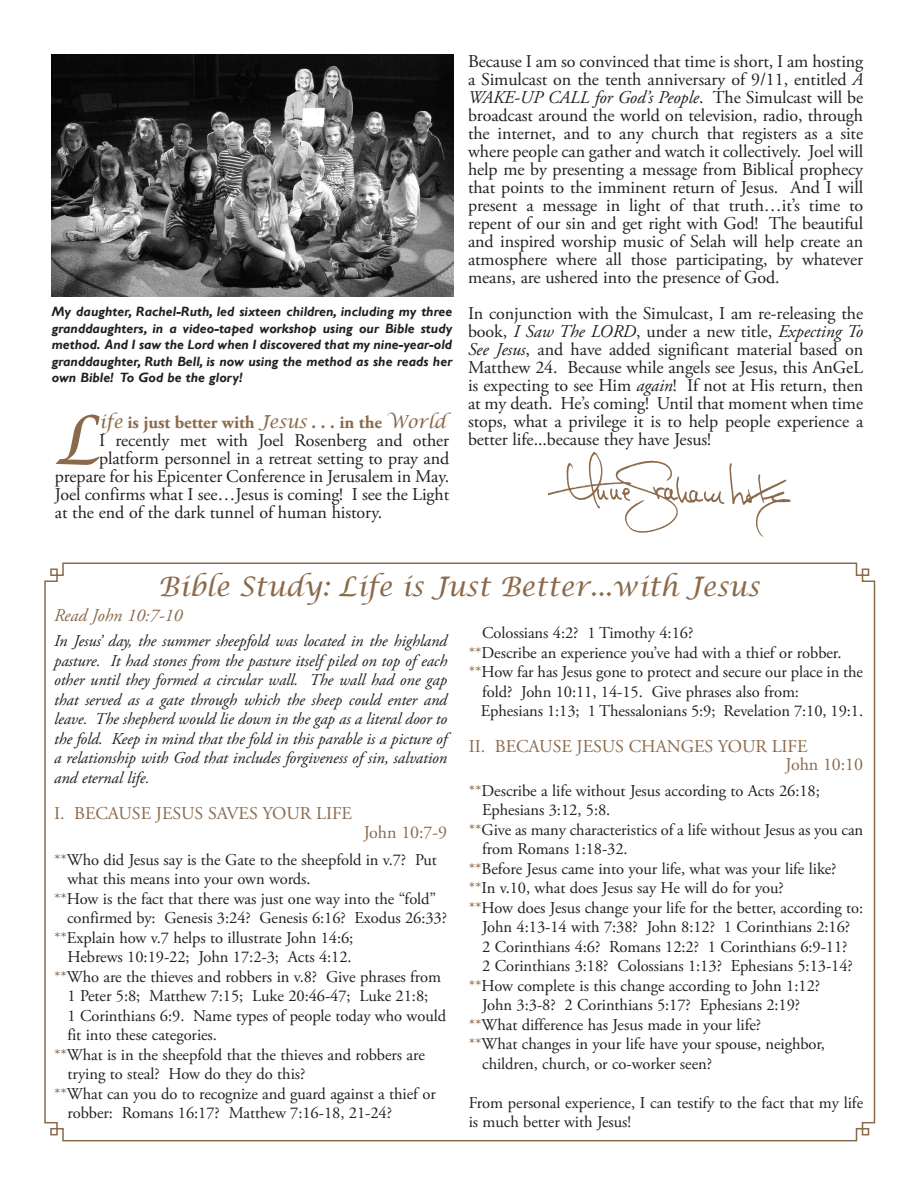
<style>
.page{position:relative;width:918px;height:1188px;background:#fff}
.page>*{position:absolute;margin:0;border:0;box-sizing:border-box;transform-origin:0 0}
.t1{font:italic 66.6px "Lucida Calligraphy";color:#8b6a4b}
.t2{font:italic 27px "Lucida Calligraphy";color:#8b6a4b}
.t3{font:18px/18px "Adobe Garamond Pro";letter-spacing:-.005em;color:#231f20;text-align:justify}
.t4{font:18px "Adobe Garamond Pro";letter-spacing:-.005em;color:#8b6a4b}
.t5{font:700 18px "Adobe Garamond Pro";letter-spacing:-.005em;color:#8b6a4b}
.t6{font:italic 18px "Adobe Garamond Pro";color:#8b6a4b}
.t7{font:16.5px/19.5px "Adobe Garamond Pro";letter-spacing:-.005em;color:#231f20}
.t8{font:italic 16.5px/19.5px "Adobe Garamond Pro";letter-spacing:-.005em;color:#231f20;text-align:justify}
.t9{font:italic 700 13.5px/16.5px "Gill Sans";color:#231f20;text-align:justify}
.s1{font-family:"Lucida Calligraphy";font-weight:400;font-style:italic}
.s2{font-style:italic}
.s3{color:#8b6a4b}
</style>
<div class="page">
<svg style="left:44px;top:562px;width:832px;height:580px"></svg>
<img style="left:549px;top:451px;width:242px;height:87px">
<img style="left:51px;top:54px;width:402px;height:242px">
<p class="t9" style="left:52px;top:304px;width:402px">My daughter, Rachel-Ruth, led sixteen children, including my three granddaughters, in a video-taped workshop using our Bible study method. And I saw the Lord when I discovered that my nine-year-old granddaughter, Ruth Bell, is now using the method as she reads her own Bible! To God be the glory!</p>
<p class="t1" style="left:55px;top:400px;width:46px">L</p>
<p class="t5" style="left:99px;top:412px;width:348px"><span class="s1">ife</span> is just better with <span class="s1">Jesus</span> . . . in the <span class="s1">World</span></p>
<p class="t3" style="left:99px;top:432px;width:352px">I recently met with Joel Rosenberg and other</p>
<p class="t3" style="left:99px;top:450px;width:352px">platform personnel in a retreat setting to pray and</p>
<p class="t3" style="left:55px;top:468px;width:396px">prepare for his Epicenter Conference in Jerusalem in May.</p>
<p class="t3" style="left:55px;top:486px;width:396px">Joel confirms what I see…Jesus is coming! I see the Light</p>
<p class="t3" style="left:55px;top:504px;width:329px">at the end of the dark tunnel of human history.</p>
<p class="t3" style="left:468px;top:53px;width:397px">Because I am so convinced that time is short, I am hosting a Simulcast on the tenth anniversary of 9/11, entitled <span class="s2">A WAKE-UP CALL for God’s People</span>. The Simulcast will be broadcast around the world on television, radio, through the internet, and to any church that registers as a site where people can gather and watch it collectively. Joel will help me by presenting a message from Biblical prophecy that points to the imminent return of Jesus. And I will present a message in light of that truth…it’s time to repent of our sin and get right with God! The beautiful and inspired worship music of Selah will help create an atmosphere where all those participating, by whatever means, are ushered into the presence of God.</p>
<p class="t3" style="left:468px;top:305px;width:397px">In conjunction with the Simulcast, I am re-releasing the book, <span class="s2">I Saw The LORD</span>, under a new title, <span class="s2">Expecting To See Jesus</span>, and have added significant material based on Matthew 24. Because while angels see Jesus, this AnGeL is expecting to see Him <span class="s2">again</span>! If not at His return, then at my death. He’s coming! Until that moment when time stops, what a privilege it is to help people experience a better life...because they have Jesus!</p>
<p class="t2" style="left:158px;top:570px;width:603px">Bible Study: Life is Just Better...with Jesus</p>
<p class="t8" style="left:54px;top:632px;width:395px">In Jesus’ day, the summer sheepfold was located in the highland pasture. It had stones from the pasture itself piled on top of each other until they formed a circular wall. The wall had one gap that served as a gate through which the sheep could enter and leave. The shepherd would lie down in the gap as a literal door to the fold. Keep in mind that the fold in this parable is a picture of a relationship with God that includes forgiveness of sin, salvation and eternal life.</p>
<p class="t4" style="left:54px;top:802px;width:300px">I. BECAUSE JESUS SAVES YOUR LIFE</p>
<p class="t4" style="left:364px;top:822px;width:85px">John 10:7-9</p>
<p class="t7" style="left:54px;top:850px;width:384px"><span class="s3">**</span>Who did Jesus say is the Gate to the sheepfold in v.7? Put</p>
<p class="t7" style="left:67px;top:870px;width:245px">what this means into your own words.</p>
<p class="t7" style="left:54px;top:889px;width:383px"><span class="s3">**</span>How is the fact that there was just one way into the “fold”</p>
<p class="t7" style="left:67px;top:909px;width:381px">confirmed by: Genesis 3:24? Genesis 6:16? Exodus 26:33?</p>
<p class="t7" style="left:54px;top:928px;width:301px"><span class="s3">**</span>Explain how v.7 helps to illustrate John 14:6;</p>
<p class="t7" style="left:67px;top:948px;width:286px">Hebrews 10:19-22; John 17:2-3; Acts 4:12.</p>
<p class="t7" style="left:54px;top:967px;width:388px"><span class="s3">**</span>Who are the thieves and robbers in v.8? Give phrases from</p>
<p class="t7" style="left:67px;top:987px;width:362px">1 Peter 5:8; Matthew 7:15; Luke 20:46-47; Luke 21:8;</p>
<p class="t7" style="left:67px;top:1006px;width:380px">1 Corinthians 6:9. Name types of people today who would</p>
<p class="t7" style="left:67px;top:1026px;width:151px">fit into these categories.</p>
<p class="t7" style="left:54px;top:1045px;width:372px"><span class="s3">**</span>What is in the sheepfold that the thieves and robbers are</p>
<p class="t7" style="left:67px;top:1065px;width:239px">trying to steal? How do they do this?</p>
<p class="t7" style="left:54px;top:1084px;width:383px"><span class="s3">**</span>What can you do to recognize and guard against a thief or</p>
<p class="t7" style="left:67px;top:1104px;width:326px">robber: Romans 16:17? Matthew 7:16-18, 21-24?</p>
<p class="t6" style="left:54px;top:605px;width:130px">Read John 10:7-10</p>
<p class="t7" style="left:482px;top:624px;width:213px">Colossians 4:2? 1 Timothy 4:16?</p>
<p class="t7" style="left:469px;top:643px;width:374px"><span class="s3">**</span>Describe an experience you’ve had with a thief or robber.</p>
<p class="t7" style="left:469px;top:663px;width:396px"><span class="s3">**</span>How far has Jesus gone to protect and secure our place in the</p>
<p class="t7" style="left:482px;top:682px;width:318px">fold? John 10:11, 14-15. Give phrases also from:</p>
<p class="t7" style="left:481px;top:702px;width:384px">Ephesians 1:13; 1 Thessalonians 5:9; Revelation 7:10, 19:1.</p>
<p class="t4" style="left:469px;top:736px;width:340px">II. BECAUSE JESUS CHANGES YOUR LIFE</p>
<p class="t4" style="left:785px;top:754px;width:79px">John 10:10</p>
<p class="t7" style="left:469px;top:781px;width:353px"><span class="s3">**</span>Describe a life without Jesus according to Acts 26:18;</p>
<p class="t7" style="left:482px;top:801px;width:130px">Ephesians 3:12, 5:8.</p>
<p class="t7" style="left:469px;top:820px;width:396px"><span class="s3">**</span>Give as many characteristics of a life without Jesus as you can</p>
<p class="t7" style="left:482px;top:840px;width:147px">from Romans 1:18-32.</p>
<p class="t7" style="left:469px;top:859px;width:369px"><span class="s3">**</span>Before Jesus came into your life, what was your life like?</p>
<p class="t7" style="left:469px;top:879px;width:316px"><span class="s3">**</span>In v.10, what does Jesus say He will do for you?</p>
<p class="t7" style="left:469px;top:898px;width:396px"><span class="s3">**</span>How does Jesus change your life for the better, according to:</p>
<p class="t7" style="left:482px;top:918px;width:370px">John 4:13-14 with 7:38? John 8:12? 1 Corinthians 2:16?</p>
<p class="t7" style="left:482px;top:937px;width:367px">2 Corinthians 4:6? Romans 12:2? 1 Corinthians 6:9-11?</p>
<p class="t7" style="left:482px;top:957px;width:372px">2 Corinthians 3:18? Colossians 1:13? Ephesians 5:13-14?</p>
<p class="t7" style="left:469px;top:976px;width:353px"><span class="s3">**</span>How complete is this change according to John 1:12?</p>
<p class="t7" style="left:482px;top:996px;width:320px">John 3:3-8? 2 Corinthians 5:17? Ephesians 2:19?</p>
<p class="t7" style="left:469px;top:1015px;width:294px"><span class="s3">**</span>What difference has Jesus made in your life?</p>
<p class="t7" style="left:469px;top:1035px;width:358px"><span class="s3">**</span>What changes in your life have your spouse, neighbor,</p>
<p class="t7" style="left:482px;top:1054px;width:231px">children, church, or co-worker seen?</p>
<p class="t7" style="left:469px;top:1093px;width:396px">From personal experience, I can testify to the fact that my life is much better with Jesus!</p>
</div>
